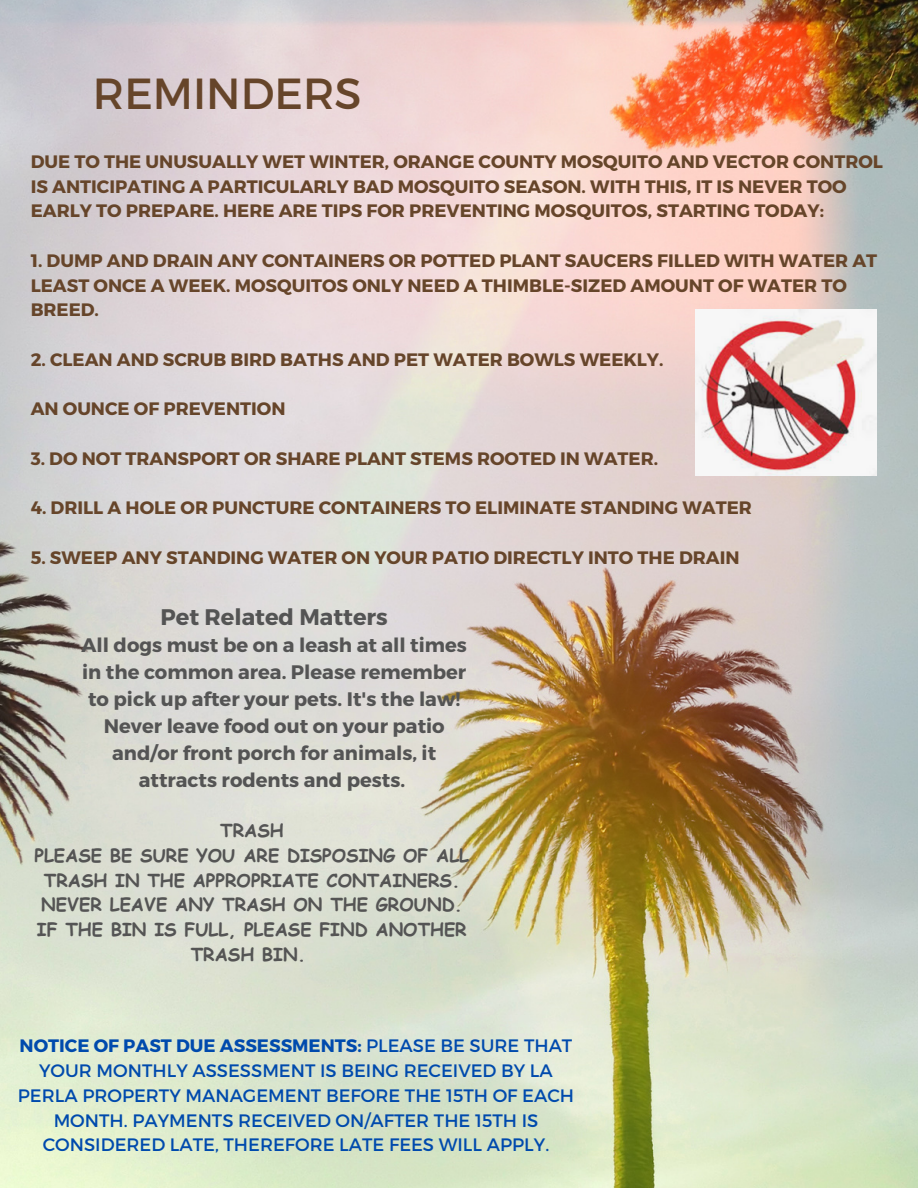
<style>
.page{position:relative;width:918px;height:1188px;background:#fff}
.page>*{position:absolute;margin:0;border:0;box-sizing:border-box;transform-origin:0 0}
.t1{font:43.5px "Montserrat";color:#66452a}
.t2{font:700 22.5px "Montserrat";color:#545454}
.t3{font:700 19.5px/27px "Montserrat";color:#545454;text-align:center}
.t4{font:700 18px/24.8px "Montserrat";color:#66452a}
.t5{font:18px/24.8px "Montserrat";color:#004aad;text-align:center}
.t6{font:700 18px/24.8px "Comic Sans MS";color:#545454;text-align:center}
.s1{font-weight:700}
</style>
<div class="page">
<img style="left:0;top:0;width:918px;height:1188px">
<img style="left:695px;top:309px;width:181px;height:167px">
<p class="t1" style="left:93px;top:65px;width:270px">REMINDERS</p>
<p class="t4" style="left:31px;top:148px;width:854px">DUE TO THE UNUSUALLY WET WINTER, ORANGE COUNTY MOSQUITO AND VECTOR CONTROL<br>IS ANTICIPATING A PARTICULARLY BAD MOSQUITO SEASON. WITH THIS, IT IS NEVER TOO<br>EARLY TO PREPARE. HERE ARE TIPS FOR PREVENTING MOSQUITOS, STARTING TODAY:</p>
<p class="t4" style="left:31px;top:247px;width:848px">1. DUMP AND DRAIN ANY CONTAINERS OR POTTED PLANT SAUCERS FILLED WITH WATER AT<br>LEAST ONCE A WEEK. MOSQUITOS ONLY NEED A THIMBLE-SIZED AMOUNT OF WATER TO<br>BREED.</p>
<p class="t4" style="left:31px;top:346px;width:634px">2. CLEAN AND SCRUB BIRD BATHS AND PET WATER BOWLS WEEKLY.</p>
<p class="t4" style="left:31px;top:396px;width:256px">AN OUNCE OF PREVENTION</p>
<p class="t4" style="left:31px;top:445px;width:629px">3. DO NOT TRANSPORT OR SHARE PLANT STEMS ROOTED IN WATER.</p>
<p class="t4" style="left:31px;top:495px;width:723px">4. DRILL A HOLE OR PUNCTURE CONTAINERS TO ELIMINATE STANDING WATER</p>
<p class="t4" style="left:31px;top:544px;width:710px">5. SWEEP ANY STANDING WATER ON YOUR PATIO DIRECTLY INTO THE DRAIN</p>
<p class="t2" style="left:161px;top:603px;width:229px">Pet Related Matters</p>
<p class="t3" style="left:82px;top:631px;width:387px">All dogs must be on a leash at all times in the common area. Please remember to pick up after your pets. It's the law!</p>
<p class="t3" style="left:104px;top:712px;width:342px">Never leave food out on your patio and/or front porch for animals, it attracts rodents and pests.</p>
<p class="t6" style="left:220px;top:818px;width:65px">TRASH</p>
<p class="t6" style="left:35px;top:842px;width:436px">PLEASE BE SURE YOU ARE DISPOSING OF ALL<br>TRASH IN THE APPROPRIATE CONTAINERS.<br>NEVER LEAVE ANY TRASH ON THE GROUND.<br>IF THE BIN IS FULL, PLEASE FIND ANOTHER<br>TRASH BIN.</p>
<p class="t5" style="left:18px;top:1033px;width:558px"><span class="s1">NOTICE OF PAST DUE ASSESSMENTS:</span> PLEASE BE SURE THAT YOUR MONTHLY ASSESSMENT IS BEING RECEIVED BY LA PERLA PROPERTY MANAGEMENT BEFORE THE 15TH OF EACH MONTH. PAYMENTS RECEIVED ON/AFTER THE 15TH IS CONSIDERED LATE, THEREFORE LATE FEES WILL APPLY.</p>
</div>
